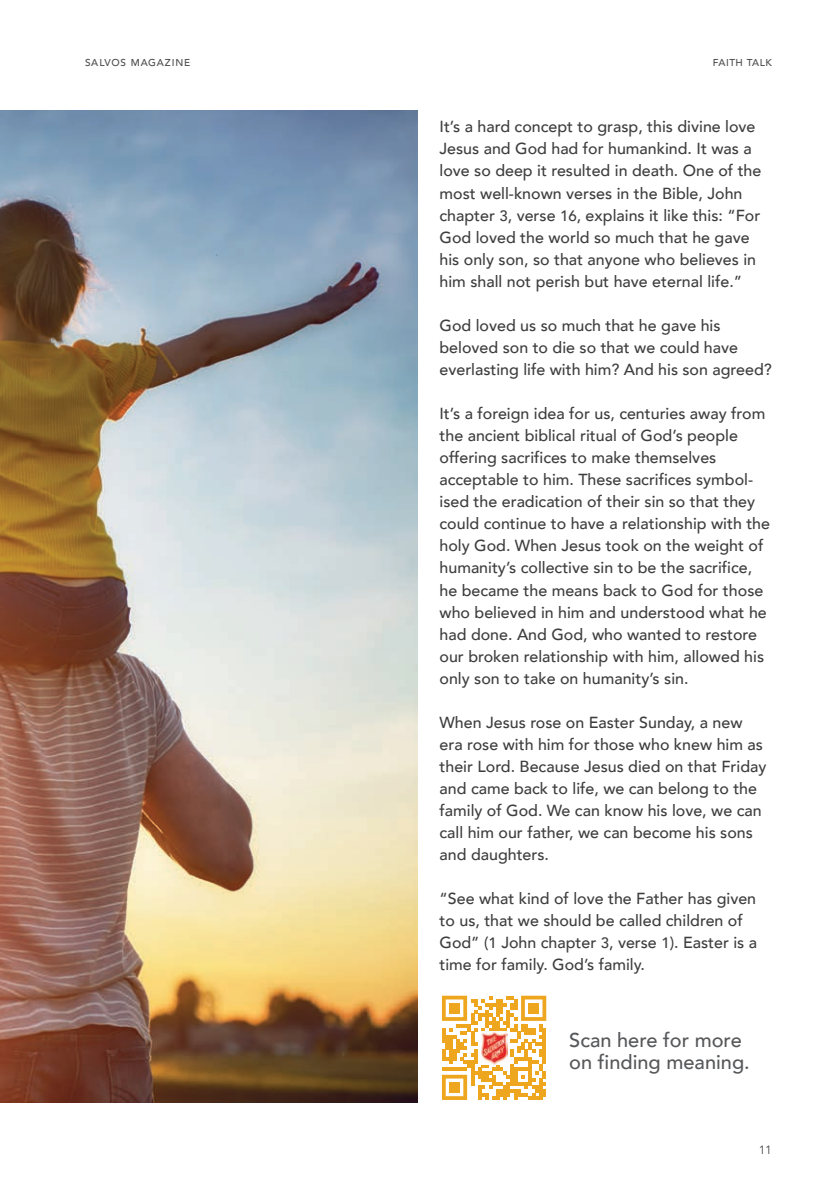
<style>
.page{position:relative;width:840px;height:1191px;background:#fff}
.page>*{position:absolute;margin:0;border:0;box-sizing:border-box;transform-origin:0 0}
.Salvos_Subhead{font:500 20px/22px "Avenir";color:#57585a}
.Body{font:500 16px/22px "Avenir";color:#3e3e3f}
.t1{font:12px "Avenir";color:#4b4c4d}
.Page_name_-_Right{font:500 10px "Avenir";letter-spacing:.08em;color:#4b4c4d}
.Page_name_-_Right-2{font:500 10px "Avenir";letter-spacing:.06em;color:#4b4c4d}
.s1{font-size:15px}
</style>
<div class="page">
<img style="left:0;top:110px;width:417px;height:992px">
<svg style="left:441px;top:995px;width:105px;height:105px"></svg>
<div style="left:449px;top:1003px;width:10px;height:10px;background:#eea61f"></div>
<div style="left:528px;top:1003px;width:10px;height:10px;background:#eea61f"></div>
<div style="left:449px;top:1082px;width:10px;height:10px;background:#eea61f"></div>
<img style="left:481px;top:1031px;width:26px;height:33px">
<p class="Page_name_-_Right" style="left:85px;top:54px;width:107px">SALVOS MAGAZINE</p>
<p class="Page_name_-_Right-2" style="left:712px;top:54px;width:60px">FAITH TALK</p>
<p class="Body" style="left:439px;top:115px;width:323px">It’s a hard concept to grasp, this divine love Jesus and God had for humankind. It was a love so deep it resulted in death. One of the most well-known verses in the Bible, John chapter <span class="s1">3</span>, verse <span class="s1">16</span>, explains it like this: “For God loved the world so much that he gave his only son, so that anyone who believes in him shall not perish but have eternal life.”</p>
<p class="Body" style="left:439px;top:313px;width:333px">God loved us so much that he gave his beloved son to die so that we could have everlasting life with him? And his son agreed?</p>
<p class="Body" style="left:439px;top:401px;width:332px">It’s a foreign idea for us, centuries away from the ancient biblical ritual of God’s people offering sacrifices to make themselves acceptable to him. These sacrifices symbol&shy;ised the eradication of their sin so that they could continue to have a relationship with the holy God. When Jesus took on the weight of humanity’s collective sin to be the sacrifice, he became the means back to God for those who believed in him and understood what he had done. And God, who wanted to restore our broken relationship with him, allowed his only son to take on humanity’s sin.</p>
<p class="Body" style="left:439px;top:710px;width:328px">When Jesus rose on Easter Sunday, a new era rose with him for those who knew him as their Lord. Because Jesus died on that Friday and came back to life, we can belong to the family of God. We can know his love, we can call him our father, we can become his sons and daughters.</p>
<p class="Body" style="left:439px;top:887px;width:319px">“See what kind of love the Father has given to us, that we should be called children of God” (<span class="s1">1</span> John chapter <span class="s1">3</span>, verse <span class="s1">1</span>). Easter is a time for family. God’s family.</p>
<p class="Salvos_Subhead" style="left:569px;top:1027px;width:182px">Scan here for more on finding meaning.</p>
<p class="t1" style="left:758px;top:1142px;width:15px">11</p>
</div>
